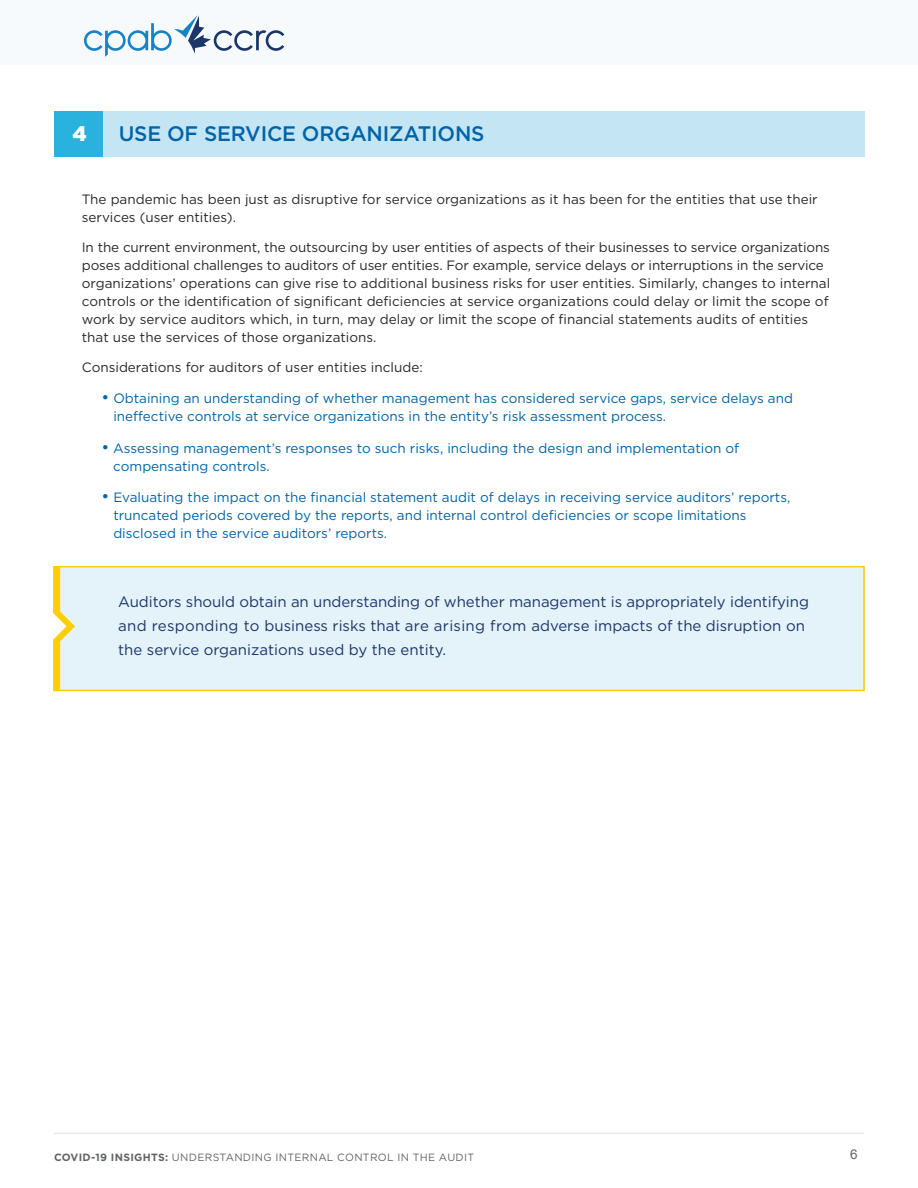
<style>
.page{position:relative;width:918px;height:1188px;background:#fff}
.page>*{position:absolute;margin:0;border:0;box-sizing:border-box;transform-origin:0 0}
.t1{font:500 21px "Gotham";letter-spacing:-.01em;color:#0063a7}
.t2{font:900 21px "Gotham";color:#fff}
.t3{font:15px/24px "Gotham";color:#1b3668}
.t4{font:13.5px/18px "Gotham";color:#292829}
.t5{font:13.5px/18px "Gotham";color:#0063a7}
.t6{font:13.5px "Arial";color:#656669}
.t7{font:10.5px "Gotham";letter-spacing:.03em;color:#636466}
.s1{font-size:16.5px}
.s2{font-weight:700}
</style>
<div class="page">
<div style="left:54px;top:566px;width:810px;height:124px;background:#e4f2f9"></div>
<hr style="left:54px;top:1133px;width:810px;height:1px;background:#7c6e66">
<div style="left:0;top:0;width:918px;height:65px;background:#f6fafd"></div>
<svg style="left:84px;top:15px;width:200px;height:42px"></svg>
<div style="left:54px;top:111px;width:810px;height:45px;background:#c4e6f4"></div>
<div style="left:54px;top:111px;width:49px;height:45px;background:#29b2de"></div>
<div style="left:53px;top:566px;width:812px;height:125px;border:2px solid #ffce02"></div>
<svg style="left:53px;top:566px;width:22px;height:124px"></svg>
<h1 class="t2" style="left:72px;top:120px;width:16px">4</h1>
<h1 class="t1" style="left:119px;top:120px;width:367px">USE OF SERVICE ORGANIZATIONS</h1>
<p class="t4" style="left:82px;top:190px;width:737px">The pandemic has been just as disruptive for service organizations as it has been for the entities that use their services (user entities).</p>
<p class="t4" style="left:82px;top:238px;width:750px">In the current environment, the outsourcing by user entities of aspects of their businesses to service organizations poses additional challenges to auditors of user entities. For example, service delays or interruptions in the service organizations’ operations can give rise to additional business risks for user entities. Similarly, changes to internal controls or the identification of significant deficiencies at service organizations could delay or limit the scope of work by service auditors which, in turn, may delay or limit the scope of financial statements audits of entities that use the services of those organizations.</p>
<p class="t4" style="left:82px;top:357px;width:342px">Considerations for auditors of user entities include:</p>
<p class="t5" style="left:113px;top:389px;width:681px;text-indent:-12px"><span class="s1">•</span> Obtaining an understanding of whether management has considered service gaps, service delays and ineffective controls at service organizations in the entity’s risk assessment process.</p>
<p class="t5" style="left:113px;top:439px;width:627px;text-indent:-12px"><span class="s1">•</span> Assessing management’s responses to such risks, including the design and implementation of compensating controls.</p>
<p class="t5" style="left:113px;top:488px;width:679px;text-indent:-12px"><span class="s1">•</span> Evaluating the impact on the financial statement audit of delays in receiving service auditors’ reports, truncated periods covered by the reports, and internal control deficiencies or scope limitations disclosed in the service auditors’ reports.</p>
<p class="t3" style="left:118px;top:590px;width:692px">Auditors should obtain an understanding of whether management is appropriately identifying and responding to business risks that are arising from adverse impacts of the disruption on the service organizations used by the entity.</p>
<p class="t7" style="left:54px;top:1150px;width:422px"><span class="s2">COVID-19 INSIGHTS:</span> UNDERSTANDING INTERNAL CONTROL IN THE AUDIT</p>
<p class="t6" style="left:850px;top:1146px;width:9px">6</p>
</div>
